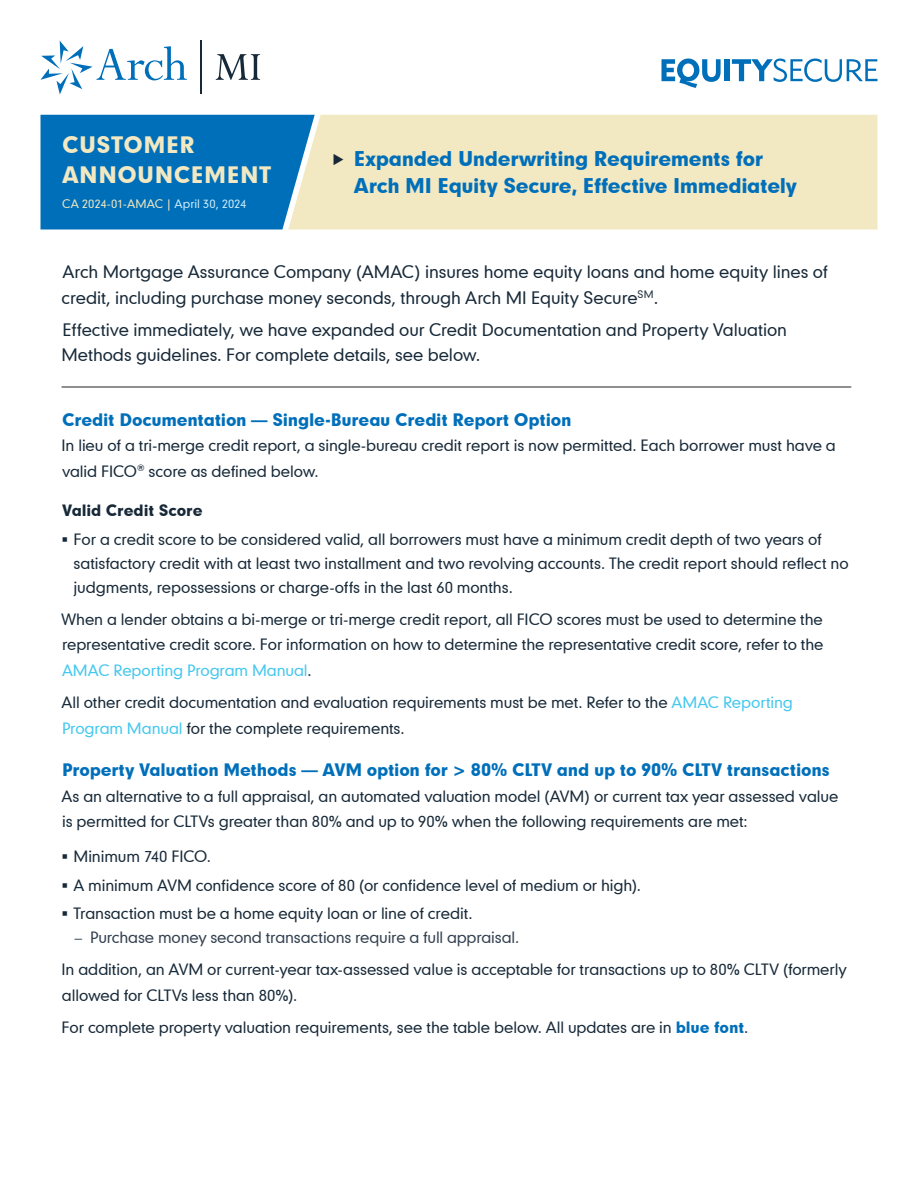
<style>
.page{position:relative;width:918px;height:1188px;background:#fff}
.page>*{position:absolute;margin:0;border:0;box-sizing:border-box;transform-origin:0 0}
.t1{font:21.75px/30px "Geometric 706 BT Black B";letter-spacing:.02em;color:#f2e8c1}
.t2{font:19.5px/27px "Geometric 706 BT Black B";letter-spacing:-.02em;color:#006fba}
.t3{font:16.5px/25.5px "Geometric 706 BT Medium B";letter-spacing:-.005em;color:#172938}
.t4{font:16.5px "Geometric 706 BT Black B";letter-spacing:-.015em;color:#006fba}
.t5{font:15px/25.5px "Geometric 706 BT Medium B";letter-spacing:-.01em;color:#172938}
.t6{font:15px "Geometric 706 BT Black B";letter-spacing:-.005em;color:#172938}
.t7{font:11.25px "Geometric 706 BT Medium B";letter-spacing:.005em;color:#f2e8c1}
.s1{color:#ccecf9}
.s2{color:#44c7ee}
.s3{font-family:"Univers LT Std";font-weight:300;color:#334150}
.s4{color:#334150}
.s5{font-family:"Geometric 706 BT Black B";color:#006fba}
</style>
<div class="page">
<svg style="left:40px;top:41px;width:147px;height:54px"></svg>
<hr style="left:201px;top:40px;width:1px;height:54px;background:#172938">
<svg style="left:216px;top:54px;width:44px;height:26px"></svg>
<div style="left:40px;top:115px;width:248px;height:115px;background:#006fba"></div>
<div style="left:288px;top:115px;width:590px;height:115px;background:#f2e8c1"></div>
<hr style="left:62px;top:387px;width:789px;height:1px;background:#231f20">
<svg style="left:662px;top:59px;width:59px;height:29px"></svg>
<div style="left:725px;top:59px;width:5px;height:22px;background:#006fba"></div>
<svg style="left:732px;top:59px;width:146px;height:23px"></svg>
<svg style="left:334px;top:154px;width:10px;height:11px"></svg>
<h1 class="t1" style="left:62px;top:129px;width:211px">CUSTOMER<br>ANNOUNCEMENT</h1>
<p class="t7" style="left:62px;top:196px;width:186px">CA 2024-01-AMAC | <span class="s1">April 30, 2024</span></p>
<h2 class="t2" style="left:354px;top:144px;width:445px">Expanded Underwriting Requirements for<br>Arch MI Equity Secure, Effective Immediately</h2>
<p class="t3" style="left:62px;top:259px;width:768px">Arch Mortgage Assurance Company (AMAC) insures home equity loans and home equity lines of credit, including purchase money seconds, through Arch MI Equity Secure<sup>SM</sup>.</p>
<p class="t3" style="left:62px;top:317px;width:727px">Effective immediately, we have expanded our Credit Documentation and Property Valuation<br>Methods guidelines. For complete details, see below.</p>
<p class="t4" style="left:62px;top:408px;width:511px">Credit Documentation — Single-Bureau Credit Report Option</p>
<p class="t5" style="left:62px;top:433px;width:776px">In lieu of a tri-merge credit report, a single-bureau credit report is now permitted. Each borrower must have a valid FICO<sup>®</sup> score as defined below.</p>
<p class="t6" style="left:62px;top:500px;width:142px">Valid Credit Score</p>
<p class="t5" style="left:74px;top:526px;width:777px;line-height:24px">For a credit score to be considered valid, all borrowers must have a minimum credit depth of two years of satisfactory credit with at least two installment and two revolving accounts. The credit report should reflect no judgments, repossessions or charge-offs in the last 60 months.</p>
<p class="t5" style="left:62px;top:606px;width:764px;text-align:justify">When a lender obtains a bi-merge or tri-merge credit report, all FICO scores must be used to determine the representative credit score. For information on how to determine the representative credit score, refer to the <span class="s2">AMAC Reporting Program Manual</span>.</p>
<p class="t5" style="left:62px;top:689px;width:733px">All other credit documentation and evaluation requirements must be met. Refer to the <span class="s2">AMAC Reporting<br>Program Manual</span> for the complete requirements.</p>
<p class="t4" style="left:62px;top:759px;width:769px">Property Valuation Methods — AVM option for &gt; 80% CLTV and up to 90% CLTV transactions</p>
<p class="t5" style="left:62px;top:783px;width:778px">As an alternative to a full appraisal, an automated valuation model (AVM) or current tax year assessed value is permitted for CLTVs greater than 80% and up to 90% when the following requirements are met:</p>
<p class="t5" style="left:74px;top:842px;width:569px;line-height:28.3px">Minimum 740 FICO.<br>A minimum AVM confidence score of 80 (or confidence level of medium or high).<br>Transaction must be a home equity loan or line of credit.</p>
<p class="t5" style="left:62px;top:921px;width:787px;line-height:32.2px;text-indent:12px"><span class="s3">−</span> <span class="s4">Purchase money second transactions require a full appraisal.<br></span>In addition, an AVM or current-year tax-assessed value is acceptable for transactions up to 80% CLTV (formerly</p>
<p class="t5" style="left:62px;top:979px;width:688px;line-height:32.2px">allowed for CLTVs less than 80%).<br>For complete property valuation requirements, see the table below. All updates are in <span class="s5">blue font</span>.</p>
</div>
